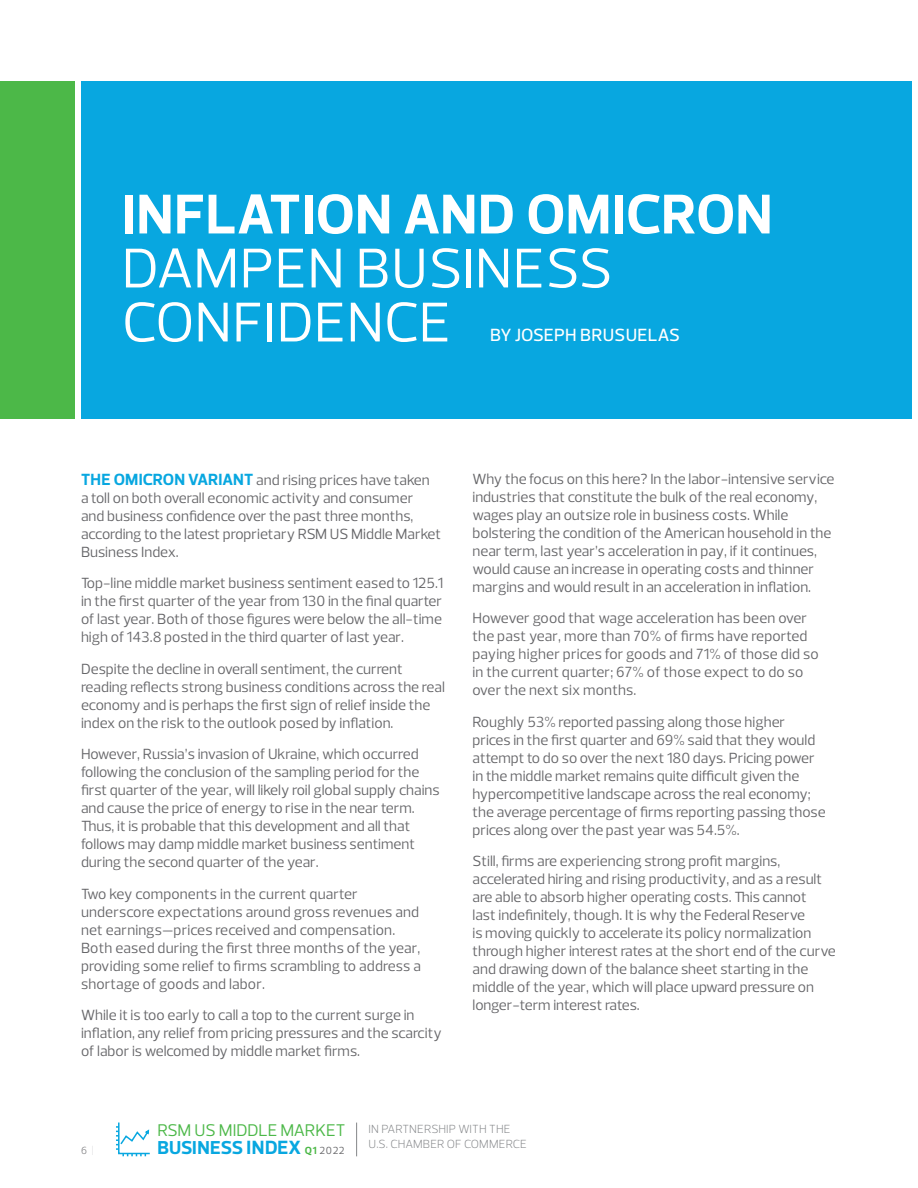
<style>
.page{position:relative;width:918px;height:1188px;background:#fff}
.page>*{position:absolute;margin:0;border:0;box-sizing:border-box;transform-origin:0 0}
.t1{font:57px/54px "Prelo";letter-spacing:.015em;color:#fff}
.t2{font:700 57px "Prelo";color:#fff}
.t3{font:700 19.05px "Prelo";color:#08a7e0}
.t4{font:500 18px "Prelo";letter-spacing:.015em;color:#fff}
.t5{font:17.25px "Prelo";color:#4cb848}
.t6{font:15px/18px "Prelo";color:#656568}
.t7{font:300 12px/14.4px "Prelo";letter-spacing:.015em;color:#848689}
.t8{font:10.5px "Prelo";color:#656568}
.t9{font:300 10.5px "Prelo";color:#656568}
.s1{font-weight:700;font-size:16.5px;color:#08a7e0}
.s2{font-size:19.5px}
.s3{color:#cccdcf}
.s4{font-weight:700;color:#4cb848}
</style>
<div class="page">
<hr style="left:356px;top:1123px;width:1px;height:33px;background:#848689">
<svg style="left:116px;top:1123px;width:34px;height:33px"></svg>
<div style="left:81px;top:81px;width:830px;height:337px;background:#08a7e0"></div>
<div style="left:0;top:81px;width:74px;height:337px;background:#4cb848"></div>
<h1 class="t2" style="left:122px;top:179px;width:652px">INFLATION AND OMICRON</h1>
<h1 class="t1" style="left:122px;top:242px;width:492px">DAMPEN BUSINESS<br>CONFIDENCE</h1>
<p class="t4" style="left:490px;top:324px;width:191px">BY JOSEPH BRUSUELAS</p>
<p class="t6" style="left:81px;top:471px;width:362px"><span class="s1">THE OMICRON VARIANT</span> and rising prices have taken<br>a toll on both overall economic activity and consumer<br>and business confidence over the past three months, according to the latest proprietary RSM US Middle Market Business Index.</p>
<p class="t6" style="left:81px;top:574px;width:364px;text-align:justify">Top-line middle market business sentiment eased to 125.1 in the first quarter of the year from 130 in the final quarter of last year. Both of those figures were below the all-time high of 143.8 posted in the third quarter of last year.</p>
<p class="t6" style="left:81px;top:660px;width:365px">Despite the decline in overall sentiment, the current reading reflects strong business conditions across the real economy and is perhaps the first sign of relief inside the index on the risk to the outlook posed by inflation.</p>
<p class="t6" style="left:81px;top:745px;width:360px">However, Russia’s invasion of Ukraine, which occurred following the conclusion of the sampling period for the first quarter of the year, will likely roil global supply chains and cause the price of energy to rise in the near term.<br>Thus, it is probable that this development and all that follows may damp middle market business sentiment during the second quarter of the year.</p>
<p class="t6" style="left:81px;top:885px;width:342px">Two key components in the current quarter underscore expectations around gross revenues and net earnings—prices received and compensation.<br>Both eased during the first three months of the year, providing some relief to firms scrambling to address a shortage of goods and labor.</p>
<p class="t6" style="left:81px;top:1006px;width:362px">While it is too early to call a top to the current surge in inflation, any relief from pricing pressures and the scarcity of labor is welcomed by middle market firms.</p>
<p class="t6" style="left:472px;top:470px;width:364px">Why the focus on this here? In the labor-intensive service industries that constitute the bulk of the real economy, wages play an outsize role in business costs. While bolstering the condition of the American household in the near term, last year’s acceleration in pay, if it continues, would cause an increase in operating costs and thinner margins and would result in an acceleration in inflation.</p>
<p class="t6" style="left:472px;top:609px;width:348px">However good that wage acceleration has been over the past year, more than 70% of firms have reported paying higher prices for goods and 71% of those did so in the current quarter; 67% of those expect to do so over the next six months.</p>
<p class="t6" style="left:472px;top:713px;width:355px">Roughly 53% reported passing along those higher prices in the first quarter and 69% said that they would attempt to do so over the next 180 days. Pricing power in the middle market remains quite difficult given the hypercompetitive landscape across the real economy; the average percentage of firms reporting passing those prices along over the past year was 54.5%.</p>
<p class="t6" style="left:472px;top:852px;width:365px">Still, firms are experiencing strong profit margins, accelerated hiring and rising productivity, and as a result are able to absorb higher operating costs. This cannot<br>last indefinitely, though. It is why the Federal Reserve<br>is moving quickly to accelerate its policy normalization through higher interest rates at the short end of the curve and drawing down of the balance sheet starting in the middle of the year, which will place upward pressure on longer-term interest rates.</p>
<p class="t5" style="left:157px;top:1120px;width:190px">RSM US MIDDLE MARKET</p>
<p class="t3" style="left:157px;top:1136px;width:145px">BUSINESS <span class="s2">INDEX</span></p>
<p class="t9" style="left:81px;top:1144px;width:14px">6 <span class="s3">|</span></p>
<p class="t8" style="left:305px;top:1144px;width:41px"><span class="s4">Q1</span> 2022</p>
<p class="t7" style="left:369px;top:1122px;width:160px">IN PARTNERSHIP WITH THE<br>U.S. CHAMBER OF COMMERCE</p>
</div>
